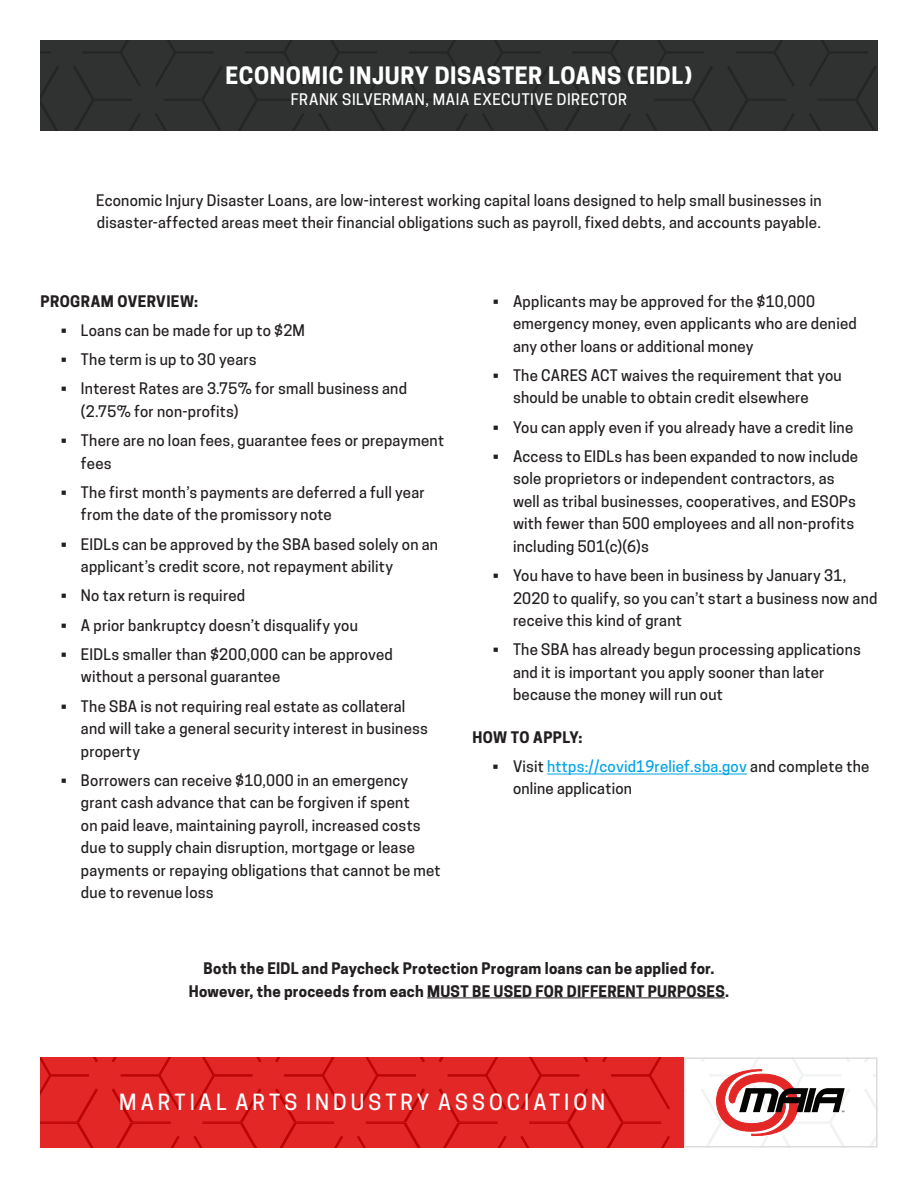
<style>
.page{position:relative;width:918px;height:1188px;background:#fff}
.page>*{position:absolute;margin:0;border:0;box-sizing:border-box;transform-origin:0 0}
.t1{font:700 22.5px "Cooper Hewitt";letter-spacing:.025em;color:#fff}
.t2{font:500 21px "Cooper Hewitt";letter-spacing:.19em;color:#fff}
.t3{font:500 15px/22.5px "Cooper Hewitt";letter-spacing:.015em;color:#231f20}
.t4{font:700 15px/22.5px "Cooper Hewitt";letter-spacing:.015em;color:#231f20;text-align:center}
.t5{font:500 15px "Cooper Hewitt";letter-spacing:.04em;color:#fff}
.s1{color:#00a4e6}
</style>
<div class="page">
<div style="left:684px;top:1057px;width:194px;height:91px;border:2px solid #dcdddf"></div>
<svg style="left:40px;top:1057px;width:644px;height:91px;background:#e02323"></svg>
<svg style="left:716px;top:1067px;width:129px;height:72px"></svg>
<div style="left:41px;top:41px;width:836px;height:90px;background:#303231"></div>
<hr style="left:427px;top:998px;width:298px;height:1px;background:#231f20">
<hr style="left:547px;top:774px;width:200px;height:1px;background:#00a4e6">
<h1 class="t1" style="left:226px;top:62px;width:468px">ECONOMIC INJURY DISASTER LOANS (EIDL)</h1>
<p class="t5" style="left:291px;top:90px;width:338px">FRANK SILVERMAN, MAIA EXECUTIVE DIRECTOR</p>
<p class="t3" style="left:96px;top:189px;width:727px">Economic Injury Disaster Loans, are low-interest working capital loans designed to help small businesses in disaster-affected areas meet their financial obligations such as payroll, fixed debts, and accounts payable.</p>
<p class="t4" style="left:40px;top:290px;width:159px">PROGRAM OVERVIEW:</p>
<p class="t3" style="left:61px;top:319px;width:246px">• Loans can be made for up to $2M</p>
<p class="t3" style="left:61px;top:348px;width:198px">• The term is up to 30 years</p>
<p class="t3" style="left:81px;top:377px;width:328px;text-indent:-20px">• Interest Rates are 3.75% for small business and (2.75% for non-profits)</p>
<p class="t3" style="left:81px;top:429px;width:365px;text-indent:-20px">• There are no loan fees, guarantee fees or prepayment fees</p>
<p class="t3" style="left:81px;top:481px;width:345px;text-indent:-20px">• The first month’s payments are deferred a full year from the date of the promissory note</p>
<p class="t3" style="left:81px;top:533px;width:359px;text-indent:-20px">• EIDLs can be approved by the SBA based solely on an applicant’s credit score, not repayment ability</p>
<p class="t3" style="left:61px;top:584px;width:186px">• No tax return is required</p>
<p class="t3" style="left:61px;top:614px;width:299px">• A prior bankruptcy doesn’t disqualify you</p>
<p class="t3" style="left:81px;top:643px;width:313px;text-indent:-20px">• EIDLs smaller than $200,000 can be approved without a personal guarantee</p>
<p class="t3" style="left:81px;top:695px;width:349px;text-indent:-20px">• The SBA is not requiring real estate as collateral and will take a general security interest in business property</p>
<p class="t3" style="left:81px;top:769px;width:361px;text-indent:-20px">• Borrowers can receive $10,000 in an emergency grant cash advance that can be forgiven if spent<br>on paid leave, maintaining payroll, increased costs due to supply chain disruption, mortgage or lease payments or repaying obligations that cannot be met due to revenue loss</p>
<p class="t3" style="left:513px;top:290px;width:345px;text-indent:-20px">• Applicants may be approved for the $10,000 emergency money, even applicants who are denied any other loans or additional money</p>
<p class="t3" style="left:513px;top:364px;width:330px;text-indent:-20px">• The CARES ACT waives the requirement that you should be unable to obtain credit elsewhere</p>
<p class="t3" style="left:493px;top:416px;width:362px">• You can apply even if you already have a credit line</p>
<p class="t3" style="left:513px;top:445px;width:347px;text-indent:-20px">• Access to EIDLs has been expanded to now include sole proprietors or independent contractors, as well as tribal businesses, cooperatives, and ESOPs with fewer than 500 employees and all non-profits including 501(c)(6)s</p>
<p class="t3" style="left:513px;top:564px;width:366px;text-indent:-20px">• You have to have been in business by January 31,<br>2020 to qualify, so you can’t start a business now and receive this kind of grant</p>
<p class="t3" style="left:513px;top:638px;width:349px;text-indent:-20px">• The SBA has already begun processing applications and it is important you apply sooner than later because the money will run out</p>
<p class="t4" style="left:472px;top:726px;width:111px">HOW TO APPLY:</p>
<p class="t3" style="left:513px;top:755px;width:358px;text-indent:-20px">• Visit <span class="s1">https://covid19relief.sba.gov</span> and complete the online application</p>
<p class="t4" style="left:189px;top:957px;width:542px">Both the EIDL and Paycheck Protection Program loans can be applied for.<br>However, the proceeds from each MUST BE USED FOR DIFFERENT PURPOSES.</p>
<h2 class="t2" style="left:119px;top:1090px;width:487px">MARTIAL ARTS INDUSTRY ASSOCIATION</h2>
</div>
